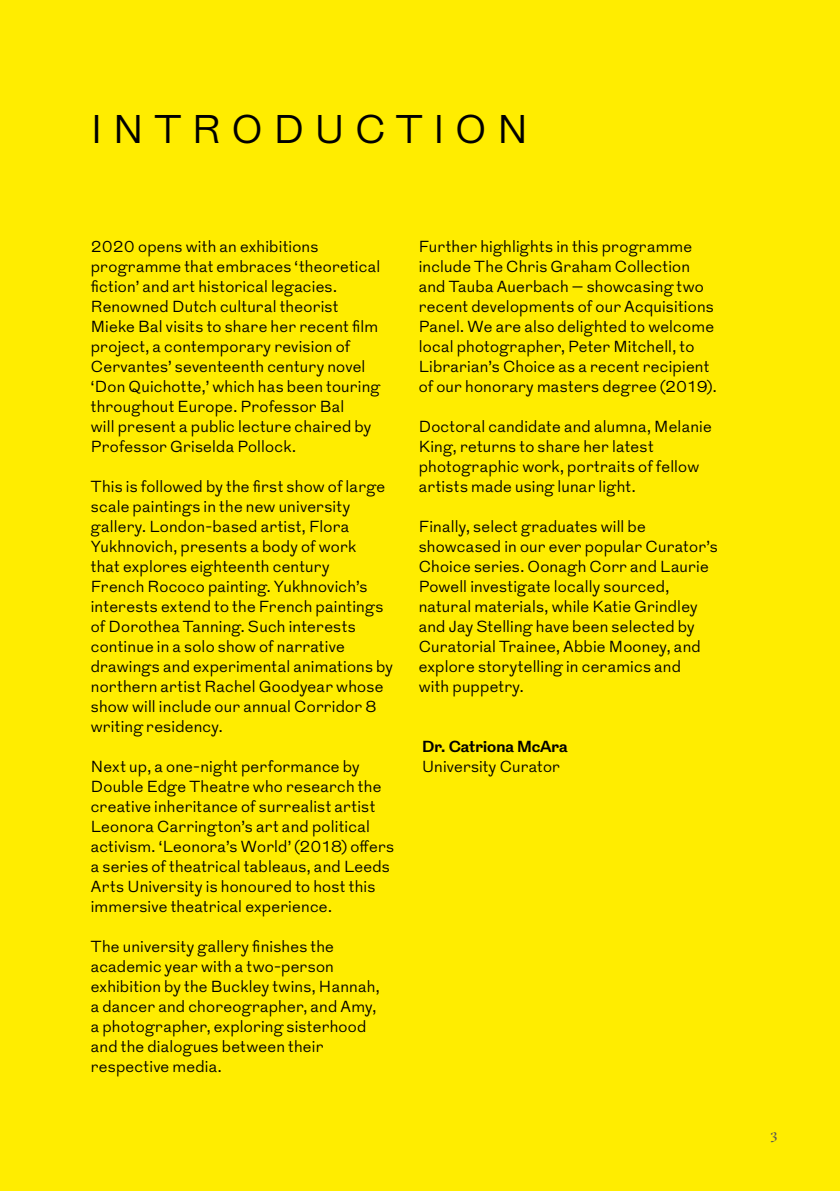
<style>
.page{position:relative;width:840px;height:1191px;background:#fff}
.page>*{position:absolute;margin:0;border:0;box-sizing:border-box;transform-origin:0 0}
.t1{font:300 40px "Grot";letter-spacing:.26em;color:#000}
.t2{font:300 16px/20px "Grot";letter-spacing:.015em;color:#000}
.t3{font:700 16px "Grot";letter-spacing:-.005em;color:#000}
.t4{font:14px "GT Sectra Display Trial";color:#575756}
</style>
<div class="page">
<div style="left:0;top:0;width:839px;height:1191px;background:#ffed00"></div>
<h1 class="t1" style="left:91px;top:102px;width:438px">INTRODUCTION</h1>
<p class="t2" style="left:91px;top:237px;width:291px">2020 opens with an exhibitions programme that embraces ‘theoretical fiction’ and art historical legacies.<br>Renowned Dutch cultural theorist Mieke Bal visits to share her recent film project, a contemporary revision of Cervantes’ seventeenth century novel ‘Don Quichotte,’ which has been touring throughout Europe. Professor Bal<br>will present a public lecture chaired by Professor Griselda Pollock.</p>
<p class="t2" style="left:91px;top:477px;width:303px">This is followed by the first show of large scale paintings in the new university gallery. London-based artist, Flora Yukhnovich, presents a body of work<br>that explores eighteenth century<br>French Rococo painting. Yukhnovich’s interests extend to the French paintings of Dorothea Tanning. Such interests continue in a solo show of narrative drawings and experimental animations by northern artist Rachel Goodyear whose show will include our annual Corridor 8 writing residency.</p>
<p class="t2" style="left:91px;top:757px;width:304px">Next up, a one-night performance by Double Edge Theatre who research the creative inheritance of surrealist artist Leonora Carrington’s art and political activism. ‘Leonora’s World’ (2018) offers a series of theatrical tableaus, and Leeds Arts University is honoured to host this immersive theatrical experience.</p>
<p class="t2" style="left:91px;top:937px;width:290px">The university gallery finishes the academic year with a two-person exhibition by the Buckley twins, Hannah, a dancer and choreographer, and Amy, a photographer, exploring sisterhood and the dialogues between their respective media.</p>
<p class="t2" style="left:418px;top:237px;width:299px">Further highlights in this programme include The Chris Graham Collection and Tauba Auerbach – showcasing two recent developments of our Acquisitions Panel. We are also delighted to welcome local photographer, Peter Mitchell, to Librarian’s Choice as a recent recipient of our honorary masters degree (2019).</p>
<p class="t2" style="left:418px;top:417px;width:294px">Doctoral candidate and alumna, Melanie King, returns to share her latest photographic work, portraits of fellow artists made using lunar light.</p>
<p class="t2" style="left:418px;top:517px;width:300px">Finally, select graduates will be showcased in our ever popular Curator’s Choice series. Oonagh Corr and Laurie Powell investigate locally sourced, natural materials, while Katie Grindley and Jay Stelling have been selected by Curatorial Trainee, Abbie Mooney, and explore storytelling in ceramics and<br>with puppetry.</p>
<p class="t3" style="left:422px;top:735px;width:147px">Dr. Catriona McAra</p>
<p class="t2" style="left:422px;top:756px;width:139px">University Curator</p>
<p class="t4" style="left:770px;top:1129px;width:8px">3</p>
</div>
